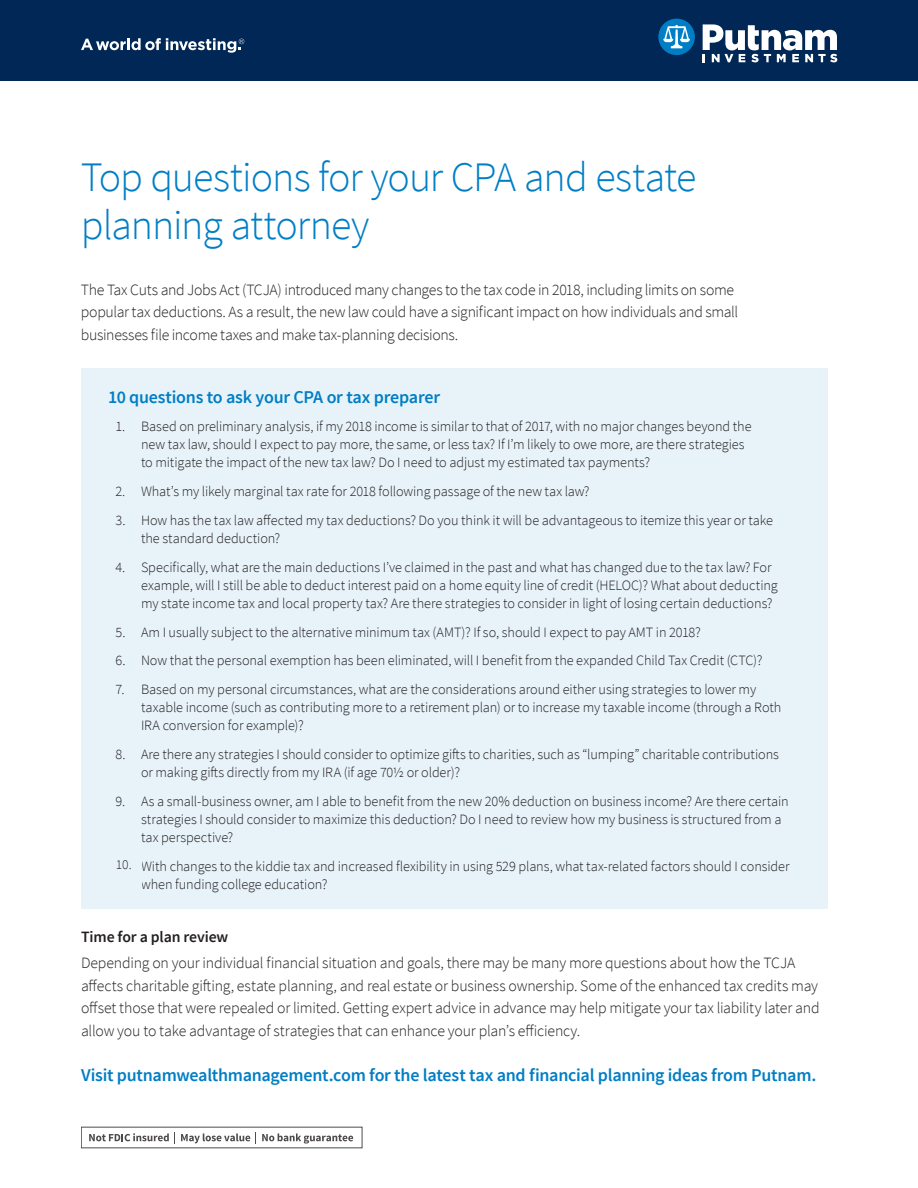
<style>
.page{position:relative;width:918px;height:1188px;background:#fff}
.page>*{position:absolute;margin:0;border:0;box-sizing:border-box;transform-origin:0 0}
.Headline{font:300 42px/48px "Source Sans Pro";letter-spacing:-.025em;color:#007ec5}
.Callout{font:600 18px "Source Sans Pro";letter-spacing:-.015em;color:#007ec5}
.Subhead{font:600 18px "Source Sans Pro";letter-spacing:-.015em;color:#007ec5}
.Body{font:300 15.75px/22.5px "Source Sans Pro";letter-spacing:-.015em;color:#231f20}
.Subhead_2{font:600 15.75px "Source Sans Pro";letter-spacing:-.01em;color:#231f20}
.t1{font:300 14.25px/18px "Source Sans Pro";letter-spacing:-.01em;color:#231f20}
.t2{font:300 13.5px "Source Sans Pro";color:#231f20}
</style>
<div class="page">
<svg style="left:89px;top:1133px;width:86px;height:11px"></svg>
<svg style="left:181px;top:1133px;width:69px;height:10px"></svg>
<svg style="left:262px;top:1133px;width:91px;height:11px"></svg>
<div style="left:0;top:0;width:918px;height:81px;background:#002756"></div>
<svg style="left:658px;top:19px;width:37px;height:36px"></svg>
<svg style="left:703px;top:24px;width:134px;height:38px"></svg>
<svg style="left:81px;top:38px;width:163px;height:15px"></svg>
<div style="left:81px;top:369px;width:746px;height:540px;background:#e7f3f9"></div>
<p class="Headline" style="left:81px;top:153px;width:617px">Top questions for your CPA and estate planning attorney</p>
<p class="Body" style="left:81px;top:278px;width:659px">The Tax Cuts and Jobs Act (TCJA) introduced many changes to the tax code in 2018, including limits on some popular tax deductions. As a result, the new law could have a significant impact on how individuals and small businesses file income taxes and make tax-planning decisions.</p>
<p class="Subhead" style="left:108px;top:385px;width:334px">10 questions to ask your CPA or tax preparer</p>
<p class="t1" style="left:141px;top:418px;width:612px;text-indent:-26px">1. Based on preliminary analysis, if my 2018 income is similar to that of 2017, with no major changes beyond the new tax law, should I expect to pay more, the same, or less tax? If I’m likely to owe more, are there strategies to mitigate the impact of the new tax law? Do I need to adjust my estimated tax payments?</p>
<p class="t1" style="left:116px;top:483px;width:475px">2. What’s my likely marginal tax rate for 2018 following passage of the new tax law?</p>
<p class="t1" style="left:141px;top:511px;width:634px;text-indent:-26px">3. How has the tax law affected my tax deductions? Do you think it will be advantageous to itemize this year or take the standard deduction?</p>
<p class="t1" style="left:141px;top:558px;width:638px;text-indent:-26px">4. Specifically, what are the main deductions I’ve claimed in the past and what has changed due to the tax law? For example, will I still be able to deduct interest paid on a home equity line of credit (HELOC)? What about deducting my state income tax and local property tax? Are there strategies to consider in light of losing certain deductions?</p>
<p class="t1" style="left:116px;top:623px;width:587px">5. Am I usually subject to the alternative minimum tax (AMT)? If so, should I expect to pay AMT in 2018?</p>
<p class="t1" style="left:116px;top:652px;width:648px">6. Now that the personal exemption has been eliminated, will I benefit from the expanded Child Tax Credit (CTC)?</p>
<p class="t1" style="left:141px;top:681px;width:642px;text-indent:-26px">7. Based on my personal circumstances, what are the considerations around either using strategies to lower my taxable income (such as contributing more to a retirement plan) or to increase my taxable income (through a Roth<br>IRA conversion for example)?</p>
<p class="t1" style="left:141px;top:745px;width:639px;text-indent:-26px">8. Are there any strategies I should consider to optimize gifts to charities, such as “lumping” charitable contributions or making gifts directly from my IRA (if age 70½ or older)?</p>
<p class="t1" style="left:141px;top:792px;width:649px;text-indent:-26px">9. As a small-business owner, am I able to benefit from the new 20% deduction on business income? Are there certain strategies I should consider to maximize this deduction? Do I need to review how my business is structured from a tax perspective?</p>
<p class="t1" style="left:141px;top:857px;width:650px;text-indent:-26px">10. With changes to the kiddie tax and increased flexibility in using 529 plans, what tax-related factors should I consider when funding college education?</p>
<p class="Subhead_2" style="left:81px;top:927px;width:149px">Time for a plan review</p>
<p class="Body" style="left:81px;top:952px;width:740px">Depending on your individual financial situation and goals, there may be many more questions about how the TCJA affects charitable gifting, estate planning, and real estate or business ownership. Some of the enhanced tax credits may offset those that were repealed or limited. Getting expert advice in advance may help mitigate your tax liability later and allow you to take advantage of strategies that can enhance your plan’s efficiency.</p>
<p class="Callout" style="left:81px;top:1064px;width:737px">Visit putnamwealthmanagement.com for the latest tax and financial planning ideas from Putnam.</p>
<p class="t2" style="left:116px;top:857px;width:17px">10.</p>
</div>
